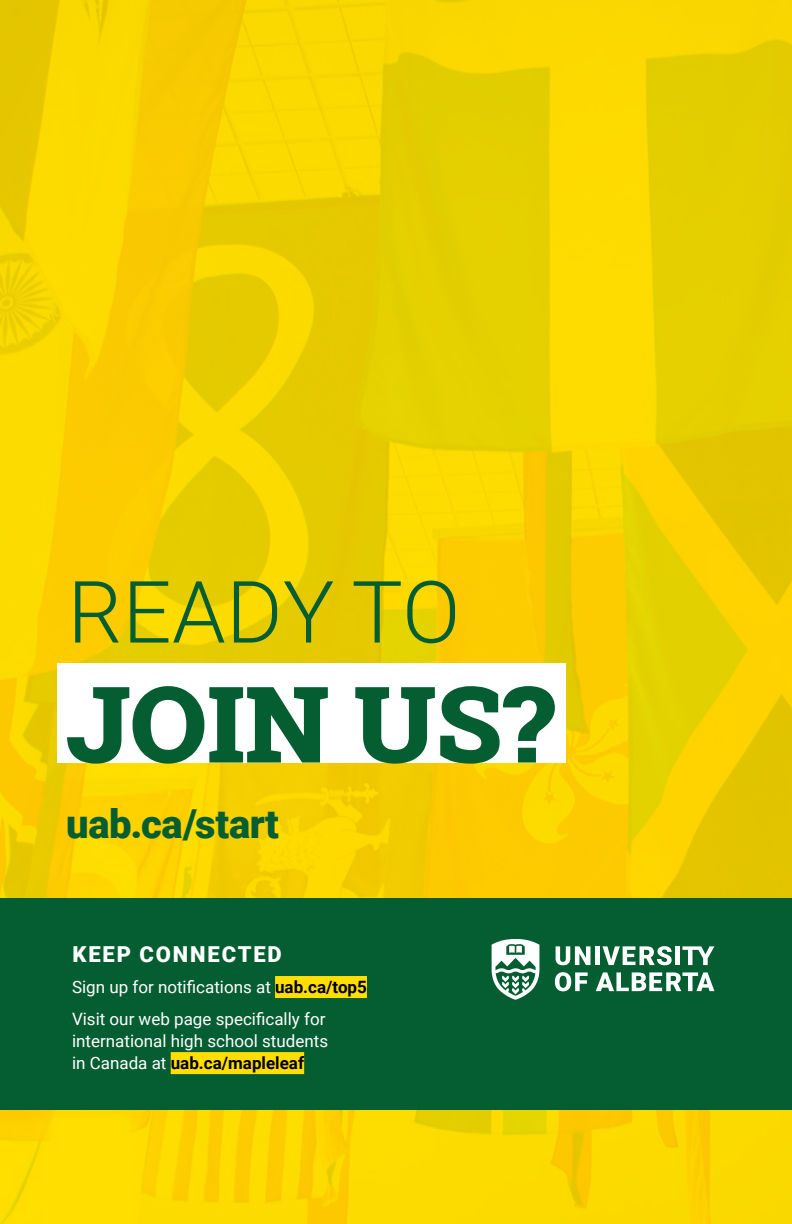
<style>
.page{position:relative;width:792px;height:1224px;background:#fff}
.page>*{position:absolute;margin:0;border:0;box-sizing:border-box;transform-origin:0 0}
.t1{font:900 106px "Roboto Slab";color:#055d32}
.t2{font:300 86px "Roboto";letter-spacing:.005em;color:#055d32}
.t3{font:900 40px "Roboto";letter-spacing:-.01em;color:#055d32}
.t4{font:900 22px "Roboto";letter-spacing:.085em;color:#fff}
.t5{font:17px/32px "Roboto";color:#fff}
.s1{font-weight:700;color:#000}
</style>
<div class="page">
<img style="left:0;top:0;width:792px;height:1224px">
<div style="left:0;top:898px;width:792px;height:212px;background:#055d32"></div>
<div style="left:275px;top:976px;width:92px;height:22px;background:#ffde00"></div>
<div style="left:171px;top:1052px;width:133px;height:22px;background:#ffde00"></div>
<svg style="left:556px;top:946px;width:34px;height:19px"></svg>
<div style="left:595px;top:946px;width:5px;height:19px;background:#fff"></div>
<svg style="left:602px;top:946px;width:70px;height:19px"></svg>
<div style="left:675px;top:946px;width:5px;height:19px;background:#fff"></div>
<svg style="left:682px;top:946px;width:32px;height:19px"></svg>
<svg style="left:555px;top:972px;width:33px;height:19px"></svg>
<svg style="left:596px;top:972px;width:118px;height:19px"></svg>
<svg style="left:492px;top:939px;width:47px;height:61px"></svg>
<div style="left:57px;top:663px;width:509px;height:100px;background:#fff"></div>
<h2 class="t2" style="left:68px;top:552px;width:394px">READY TO</h2>
<h1 class="t1" style="left:66px;top:651px;width:489px">JOIN US?</h1>
<h3 class="t3" style="left:66px;top:796px;width:214px">uab.ca/start</h3>
<p class="t4" style="left:72px;top:939px;width:211px">KEEP CONNECTED</p>
<p class="t5" style="left:72px;top:970px;width:296px">Sign up for notifications at <span class="s1">uab.ca/top5<br></span>Visit our web page specifically for</p>
<p class="t5" style="left:72px;top:1029px;width:258px;line-height:22px">international high school students in Canada at <span class="s1">uab.ca/mapleleaf</span></p>
</div>
